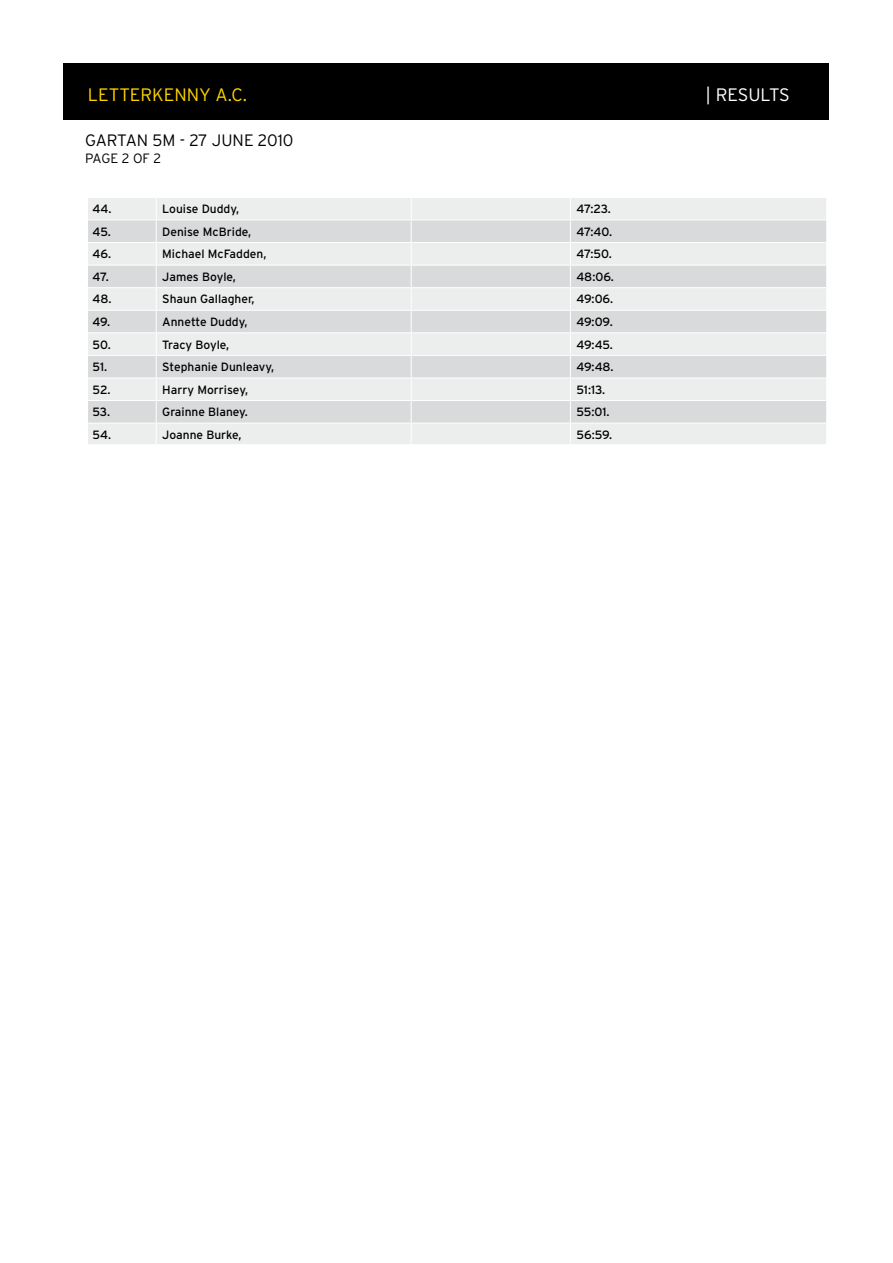
<style>
.page{position:relative;width:893px;height:1263px;background:#fff}
.page>*{position:absolute;margin:0;border:0;box-sizing:border-box;transform-origin:0 0}
.t1{font:300 18px "Interstate";color:#ffd500}
.t2{font:300 18px "Interstate";letter-spacing:-.01em;color:#fff}
.t3{font:300 16.5px "Interstate";color:#000}
.t4{font:300 13.5px "Interstate";color:#000}
.t5{font:12px "Interstate";color:#000}
</style>
<div class="page">
<div style="left:64px;top:64px;width:765px;height:56px;background:#000"></div>
<div style="left:88px;top:198px;width:738px;height:246px;background:#eceded"></div>
<svg style="left:88px;top:221px;width:738px;height:202px;background:#e1e2e3"></svg>
<hr style="left:88px;top:220px;width:68px;height:1px;background:#fff">
<hr style="left:156px;top:220px;width:255px;height:1px;background:#fff">
<hr style="left:411px;top:220px;width:159px;height:1px;background:#fff">
<hr style="left:570px;top:220px;width:256px;height:1px;background:#fff">
<hr style="left:88px;top:242px;width:68px;height:1px;background:#fff">
<hr style="left:156px;top:242px;width:255px;height:1px;background:#fff">
<hr style="left:411px;top:242px;width:159px;height:1px;background:#fff">
<hr style="left:570px;top:242px;width:256px;height:1px;background:#fff">
<hr style="left:88px;top:265px;width:68px;height:1px;background:#fff">
<hr style="left:156px;top:265px;width:255px;height:1px;background:#fff">
<hr style="left:411px;top:265px;width:159px;height:1px;background:#fff">
<hr style="left:570px;top:265px;width:256px;height:1px;background:#fff">
<hr style="left:88px;top:287px;width:68px;height:1px;background:#fff">
<hr style="left:156px;top:287px;width:255px;height:1px;background:#fff">
<hr style="left:411px;top:287px;width:159px;height:1px;background:#fff">
<hr style="left:570px;top:287px;width:256px;height:1px;background:#fff">
<hr style="left:88px;top:310px;width:68px;height:1px;background:#fff">
<hr style="left:156px;top:310px;width:255px;height:1px;background:#fff">
<hr style="left:411px;top:310px;width:159px;height:1px;background:#fff">
<hr style="left:570px;top:310px;width:256px;height:1px;background:#fff">
<hr style="left:88px;top:332px;width:68px;height:1px;background:#fff">
<hr style="left:156px;top:332px;width:255px;height:1px;background:#fff">
<hr style="left:411px;top:332px;width:159px;height:1px;background:#fff">
<hr style="left:570px;top:332px;width:256px;height:1px;background:#fff">
<hr style="left:88px;top:355px;width:68px;height:1px;background:#fff">
<hr style="left:156px;top:355px;width:255px;height:1px;background:#fff">
<hr style="left:411px;top:355px;width:159px;height:1px;background:#fff">
<hr style="left:570px;top:355px;width:256px;height:1px;background:#fff">
<hr style="left:88px;top:378px;width:68px;height:1px;background:#fff">
<hr style="left:156px;top:378px;width:255px;height:1px;background:#fff">
<hr style="left:411px;top:378px;width:159px;height:1px;background:#fff">
<hr style="left:570px;top:378px;width:256px;height:1px;background:#fff">
<hr style="left:88px;top:400px;width:68px;height:1px;background:#fff">
<hr style="left:156px;top:400px;width:255px;height:1px;background:#fff">
<hr style="left:411px;top:400px;width:159px;height:1px;background:#fff">
<hr style="left:570px;top:400px;width:256px;height:1px;background:#fff">
<hr style="left:88px;top:423px;width:68px;height:1px;background:#fff">
<hr style="left:156px;top:423px;width:255px;height:1px;background:#fff">
<svg style="left:156px;top:198px;width:1px;height:246px"></svg>
<hr style="left:411px;top:423px;width:159px;height:1px;background:#fff">
<svg style="left:411px;top:198px;width:1px;height:246px"></svg>
<hr style="left:570px;top:423px;width:256px;height:1px;background:#fff">
<svg style="left:570px;top:198px;width:1px;height:246px"></svg>
<h1 class="t1" style="left:88px;top:84px;width:161px">LETTERKENNY A.C.</h1>
<h1 class="t2" style="left:706px;top:84px;width:86px">| RESULTS</h1>
<h2 class="t3" style="left:85px;top:131px;width:210px">GARTAN 5M - 27 JUNE 2010</h2>
<p class="t4" style="left:85px;top:150px;width:78px">PAGE 2 OF 2</p>
<p class="t5" style="left:93px;top:202px;width:20px">44.</p>
<p class="t5" style="left:162px;top:202px;width:79px">Louise Duddy,</p>
<p class="t5" style="left:576px;top:202px;width:36px">47:23.</p>
<p class="t5" style="left:93px;top:225px;width:20px">45.</p>
<p class="t5" style="left:162px;top:225px;width:91px">Denise McBride,</p>
<p class="t5" style="left:576px;top:225px;width:37px">47:40.</p>
<p class="t5" style="left:93px;top:247px;width:20px">46.</p>
<p class="t5" style="left:162px;top:247px;width:106px">Michael McFadden,</p>
<p class="t5" style="left:576px;top:247px;width:37px">47:50.</p>
<p class="t5" style="left:93px;top:270px;width:18px">47.</p>
<p class="t5" style="left:162px;top:270px;width:75px">James Boyle,</p>
<p class="t5" style="left:576px;top:270px;width:39px">48:06.</p>
<p class="t5" style="left:93px;top:292px;width:20px">48.</p>
<p class="t5" style="left:162px;top:292px;width:94px">Shaun Gallagher,</p>
<p class="t5" style="left:576px;top:292px;width:38px">49:06.</p>
<p class="t5" style="left:93px;top:315px;width:19px">49.</p>
<p class="t5" style="left:162px;top:315px;width:87px">Annette Duddy,</p>
<p class="t5" style="left:576px;top:315px;width:38px">49:09.</p>
<p class="t5" style="left:93px;top:338px;width:20px">50.</p>
<p class="t5" style="left:162px;top:338px;width:69px">Tracy Boyle,</p>
<p class="t5" style="left:576px;top:338px;width:38px">49:45.</p>
<p class="t5" style="left:93px;top:360px;width:16px">51.</p>
<p class="t5" style="left:162px;top:360px;width:114px">Stephanie Dunleavy,</p>
<p class="t5" style="left:576px;top:360px;width:39px">49:48.</p>
<p class="t5" style="left:93px;top:383px;width:20px">52.</p>
<p class="t5" style="left:162px;top:383px;width:87px">Harry M orrisey,</p>
<p class="t5" style="left:576px;top:383px;width:30px">51:13.</p>
<p class="t5" style="left:93px;top:405px;width:19px">53.</p>
<p class="t5" style="left:162px;top:405px;width:87px">Grainne Blaney.</p>
<p class="t5" style="left:576px;top:405px;width:35px">55:01.</p>
<p class="t5" style="left:93px;top:428px;width:20px">54.</p>
<p class="t5" style="left:162px;top:428px;width:81px">Joanne Burke,</p>
<p class="t5" style="left:576px;top:428px;width:37px">56:59.</p>
</div>
